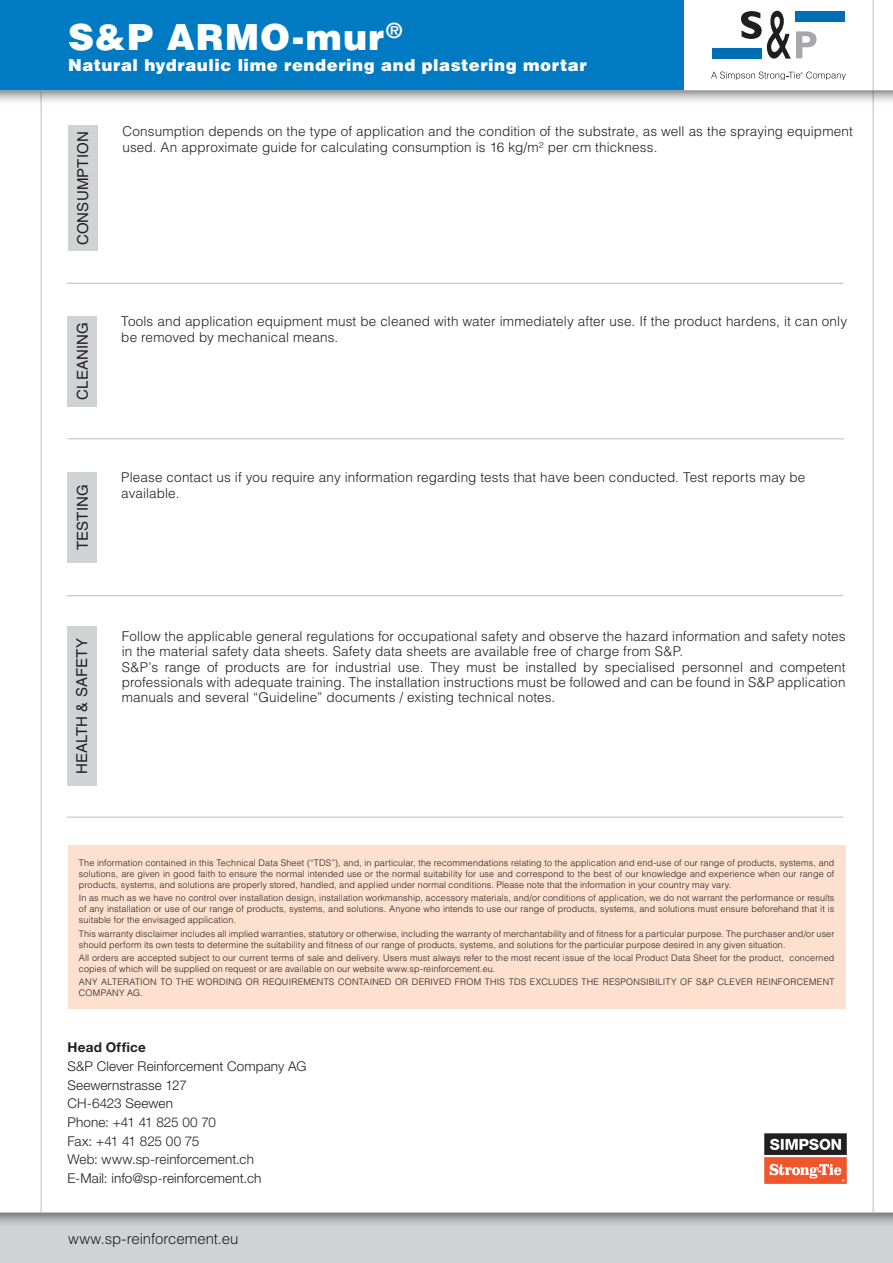
<style>
.page{position:relative;width:893px;height:1263px;background:#fff}
.page>*{position:absolute;margin:0;border:0;box-sizing:border-box;transform-origin:0 0}
.PRODUCT_NAME_sub_pages{font:900 36px "Helvetica LT Std";letter-spacing:.035em;color:#fff}
.PRODUCT_NAME_sub_pages-2{font:900 16.5px "Helvetica LT Std";letter-spacing:.03em;color:#fff}
.t1{font:15px "Helvetica LT Std";letter-spacing:.01em;color:#231f20}
.t2{font:300 15px "Helvetica LT Std";letter-spacing:-.005em;color:#231f20}
.subsection{font:300 13.5px/15px "Helvetica LT Std";letter-spacing:.01em;color:#231f20}
.text{font:300 13.5px "Helvetica Neue LT Std";letter-spacing:.01em;color:#231f20}
.text-2{font:300 13.5px "Helvetica Neue LT Std";letter-spacing:-.015em;color:#231f20}
.text-3{font:700 13.5px "Helvetica Neue LT Std";letter-spacing:.02em;color:#231f20}
.text_no_grep{font:300 9px/11.1px "Helvetica LT Std";letter-spacing:.015em;color:#231f20}
</style>
<div class="page">
<hr style="left:873px;top:0;width:1px;height:1263px;background:#bcbdc0">
<hr style="left:41px;top:92px;width:1px;height:1171px;background:#bcbdc0">
<div style="left:0;top:1212px;width:893px;height:51px;background:#d1d2d4"></div>
<svg style="left:0;top:1213px;width:893px;height:11px"></svg>
<hr style="left:0;top:1212px;width:893px;height:1px;background:#bcbdc0">
<div style="left:0;top:0;width:683px;height:91px;background:#007ac2"></div>
<div style="left:712px;top:48px;width:50px;height:10px;background:#006eb6"></div>
<div style="left:796px;top:11px;width:49px;height:10px;background:#006eb6"></div>
<svg style="left:741px;top:11px;width:75px;height:48px"></svg>
<svg style="left:711px;top:72px;width:134px;height:8px"></svg>
<svg style="left:0;top:91px;width:893px;height:15px"></svg>
<hr style="left:0;top:90px;width:893px;height:1px;background:#bcbdc0">
<div style="left:68px;top:845px;width:778px;height:163px;background:#fde0cd"></div>
<img style="left:764px;top:1133px;width:83px;height:51px">
<hr style="left:67px;top:595px;width:776px;height:1px;background:#bcbdc0">
<div style="left:67px;top:627px;width:30px;height:159px;background:#d1d2d4"></div>
<hr style="left:67px;top:817px;width:776px;height:1px;background:#bcbdc0">
<div style="left:68px;top:316px;width:29px;height:90px;background:#d1d2d4"></div>
<div style="left:68px;top:472px;width:29px;height:90px;background:#d1d2d4"></div>
<hr style="left:68px;top:438px;width:776px;height:1px;background:#bcbdc0">
<div style="left:68px;top:126px;width:30px;height:125px;background:#d1d2d4"></div>
<hr style="left:67px;top:283px;width:776px;height:1px;background:#bcbdc0">
<p class="PRODUCT_NAME_sub_pages" style="left:68px;top:14px;width:336px">S&amp;P ARMO-mur<sup>®</sup></p>
<p class="PRODUCT_NAME_sub_pages-2" style="left:68px;top:54px;width:520px">Natural hydraulic lime rendering and plastering mortar</p>
<p class="t1" style="left:74px;top:245px;width:115px;rotate:-90deg">CONSUMPTION</p>
<p class="subsection" style="left:122px;top:122px;width:732px;line-height:16.5px">Consumption depends on the type of application and the condition of the substrate, as well as the spraying equipment used. An approximate guide for calculating consumption is 16 kg/m² per cm thickness.</p>
<p class="t1" style="left:74px;top:400px;width:79px;rotate:-90deg">CLEANING</p>
<p class="subsection" style="left:121px;top:312px;width:727px;line-height:16.5px">Tools and application equipment must be cleaned with water immediately after use. If the product hardens, it can only be removed by mechanical means.</p>
<p class="t1" style="left:74px;top:550px;width:67px;rotate:-90deg">TESTING</p>
<p class="t1" style="left:73px;top:774px;width:137px;rotate:-90deg">HEALTH &amp; SAFETY</p>
<p class="subsection" style="left:121px;top:469px;width:686px;line-height:16.5px">Please contact us if you require any information regarding tests that have been conducted. Test reports may be available.</p>
<p class="subsection" style="left:122px;top:629px;width:725px">Follow the applicable general regulations for occupational safety and observe the hazard information and safety notes in the material safety data sheets. Safety data sheets are available free of charge from S&amp;P.</p>
<p class="subsection" style="left:122px;top:660px;width:725px;text-align:justify">S&amp;P’s range of products are for industrial use. They must be installed by specialised personnel and competent professionals with adequate training. The installation instructions must be followed and can be found in S&amp;P application manuals and several “Guideline” documents / existing technical notes.</p>
<p class="text_no_grep" style="left:79px;top:857px;width:757px;text-align:justify">The information contained in this Technical Data Sheet (“TDS”), and, in particular, the recommendations relating to the application and end-use of our range of products, systems, and solutions, are given in good faith to ensure the normal intended use or the normal suitability for use and correspond to the best of our knowledge and experience when our range of products, systems, and solutions are properly stored, handled, and applied under normal conditions. Please note that the information in your country may vary.</p>
<p class="text_no_grep" style="left:79px;top:892px;width:757px;text-align:justify">In as much as we have no control over installation design, installation workmanship, accessory materials, and/or conditions of application, we do not warrant the performance or results of any installation or use of our range of products, systems, and solutions. Anyone who intends to use our range of products, systems, and solutions must ensure beforehand that it is suitable for the envisaged application.</p>
<p class="text_no_grep" style="left:79px;top:928px;width:757px">This warranty disclaimer includes all implied warranties, statutory or otherwise, including the warranty of merchantability and of fitness for a particular purpose. The purchaser and/or user should perform its own tests to determine the suitability and fitness of our range of products, systems, and solutions for the particular purpose desired in any given situation.</p>
<p class="text_no_grep" style="left:79px;top:952px;width:757px">All orders are accepted subject to our current terms of sale and delivery. Users must always refer to the most recent issue of the local Product Data Sheet for the product, concerned copies of which will be supplied on request or are available on our website www.sp-reinforcement.eu.</p>
<p class="text_no_grep" style="left:79px;top:976px;width:757px">ANY ALTERATION TO THE WORDING OR REQUIREMENTS CONTAINED OR DERIVED FROM THIS TDS EXCLUDES THE RESPONSIBILITY OF S&amp;P CLEVER REINFORCEMENT<br>COMPANY AG.</p>
<p class="text-3" style="left:68px;top:1039px;width:80px">Head Office</p>
<p class="text" style="left:68px;top:1058px;width:240px">S&amp;P Clever Reinforcement Company AG</p>
<p class="text" style="left:68px;top:1077px;width:121px">Seewernstrasse 127</p>
<p class="text" style="left:68px;top:1095px;width:107px">CH-6423 Seewen</p>
<p class="text" style="left:68px;top:1114px;width:150px">Phone: +41 41 825 00 70</p>
<p class="text-2" style="left:68px;top:1133px;width:133px">Fax: +41 41 825 00 75</p>
<p class="text" style="left:68px;top:1151px;width:188px">Web: www.sp-reinforcement.ch</p>
<p class="text" style="left:68px;top:1170px;width:196px">E-Mail: info@sp-reinforcement.ch</p>
<h3 class="t2" style="left:68px;top:1230px;width:172px">www.sp-reinforcement.eu</h3>
</div>
